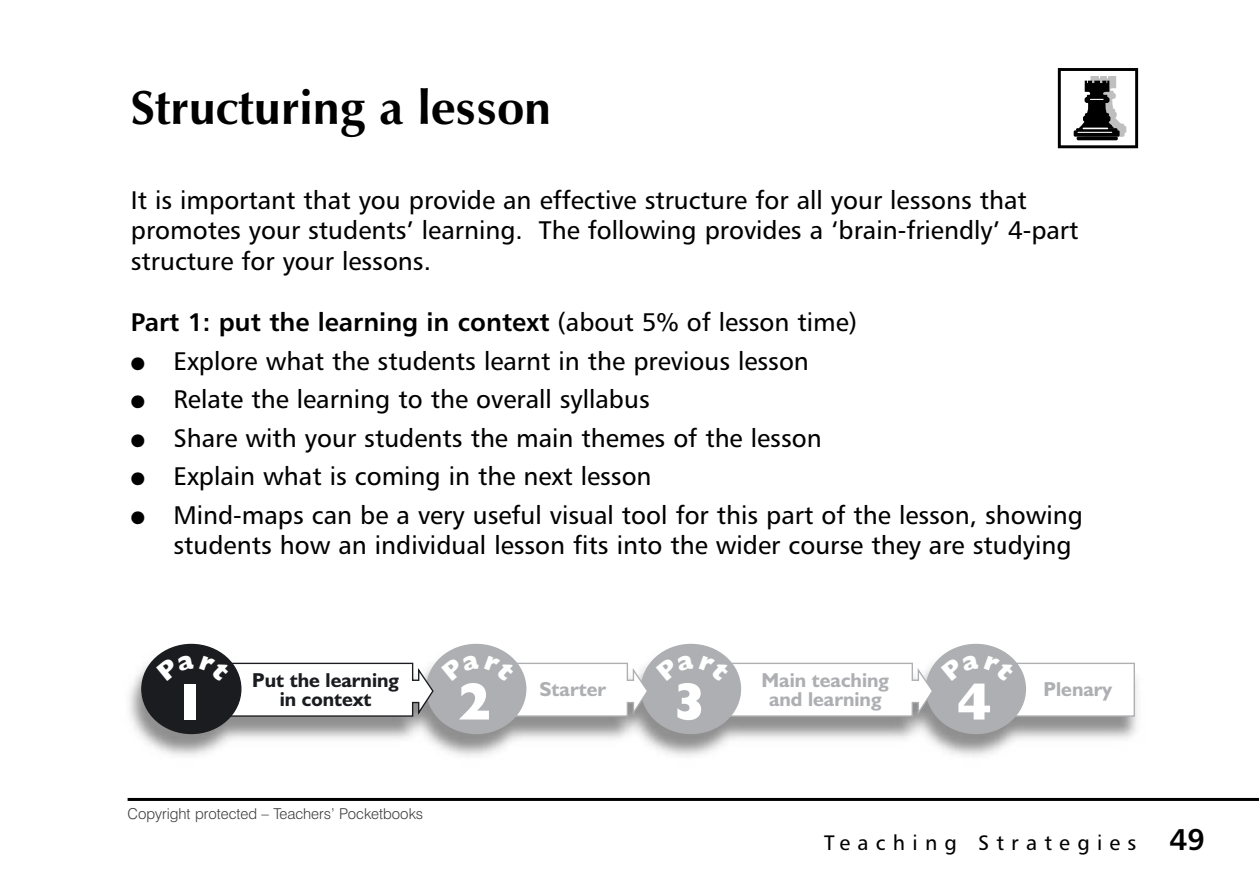
<style>
.page{position:relative;width:1259px;height:893px;background:#fff}
.page>*{position:absolute;margin:0;border:0;box-sizing:border-box;transform-origin:0 0}
.t1{font:800 52.5px "Humanist 521 BT";color:#fff}
.t2{font:700 48px "Zapf Humanist 601 BT";color:#000}
.t3{font:25.5px/30.6px "Humanist 777 BT Roman B";color:#000}
.t4{font:25.5px "Humanist 777 BT Bold B";color:#000}
.t5{font:21px "Humanist 777 BT Roman B";letter-spacing:.345em;color:#000}
.t6{font:700 20.4px/18.9px "Humanist 521 BT";color:#aeafb2;text-align:center}
.t7{font:700 20.4px/18.9px "Humanist 521 BT";color:#1b1c20;text-align:center}
.t8{font:300 15px "Swiss 721 BT";color:#3e3e3e}
.s1{font-family:"Humanist 777 BT Roman B"}
.s2{font-family:"Humanist 777 BT Bold B";font-size:30px}
</style>
<div class="page">
<img style="left:129px;top:643px;width:1008px;height:114px">
<div style="left:1013px;top:663px;width:121px;height:53px;background:#fff"></div>
<div style="left:1013px;top:663px;width:122px;height:54px;border:1px solid #aeafb2"></div>
<div style="left:926px;top:644px;width:99px;height:89px;background:#aeafb2;border-radius:50%"></div>
<div style="left:641px;top:644px;width:99px;height:89px;background:#aeafb2;border-radius:50%"></div>
<div style="left:427px;top:644px;width:99px;height:89px;background:#aeafb2;border-radius:50%"></div>
<div style="left:142px;top:644px;width:99px;height:89px;background:#1b1c20;border-radius:50%"></div>
<hr style="left:128px;top:798px;width:1131px;height:3px;background:#000">
<svg style="left:1058px;top:68px;width:80px;height:80px"></svg>
<svg style="left:941px;top:654px;width:75px;height:8px"></svg>
<svg style="left:656px;top:654px;width:278px;height:63px"></svg>
<svg style="left:441px;top:654px;width:208px;height:63px"></svg>
<svg style="left:156px;top:654px;width:279px;height:63px"></svg>
<h2 class="t2" style="left:131px;top:83px;width:422px">Structuring a lesson</h2>
<p class="t3" style="left:131px;top:187px;width:949px">It is important that you provide an effective structure for all your lessons that promotes your students’ learning. The following provides a ‘brain-friendly’ 4-part structure for your lessons.</p>
<p class="t4" style="left:131px;top:312px;width:728px">Part 1: put the learning in context <span class="s1">(about 5% of lesson time)</span></p>
<p class="t3" style="left:131px;top:347px;width:679px">● Explore what the students learnt in the previous lesson</p>
<p class="t3" style="left:131px;top:386px;width:520px">● Relate the learning to the overall syllabus</p>
<p class="t3" style="left:131px;top:424px;width:692px">● Share with your students the main themes of the lesson</p>
<p class="t3" style="left:131px;top:463px;width:522px">● Explain what is coming in the next lesson</p>
<p class="t3" style="left:173px;top:502px;width:911px;text-indent:-43px">● Mind-maps can be a very useful visual tool for this part of the lesson, showing students how an individual lesson fits into the wider course they are studying</p>
<h1 class="t1" style="left:173px;top:684px;width:35px">1</h1>
<p class="t7" style="left:252px;top:673px;width:148px">Put the learning in context</p>
<p class="t8" style="left:128px;top:806px;width:297px">Copyright protected – Teachers’ Pocketbooks</p>
<h1 class="t1" style="left:457px;top:684px;width:35px">2</h1>
<p class="t6" style="left:539px;top:682px;width:68px">Starter</p>
<h1 class="t1" style="left:672px;top:684px;width:35px">3</h1>
<p class="t6" style="left:761px;top:673px;width:129px">Main teaching and learning</p>
<h1 class="t1" style="left:957px;top:684px;width:35px">4</h1>
<p class="t6" style="left:1043px;top:682px;width:70px">Plenary</p>
<p class="t5" style="left:824px;top:835px;width:382px">Teaching Strategies <span class="s2">49</span></p>
</div>
